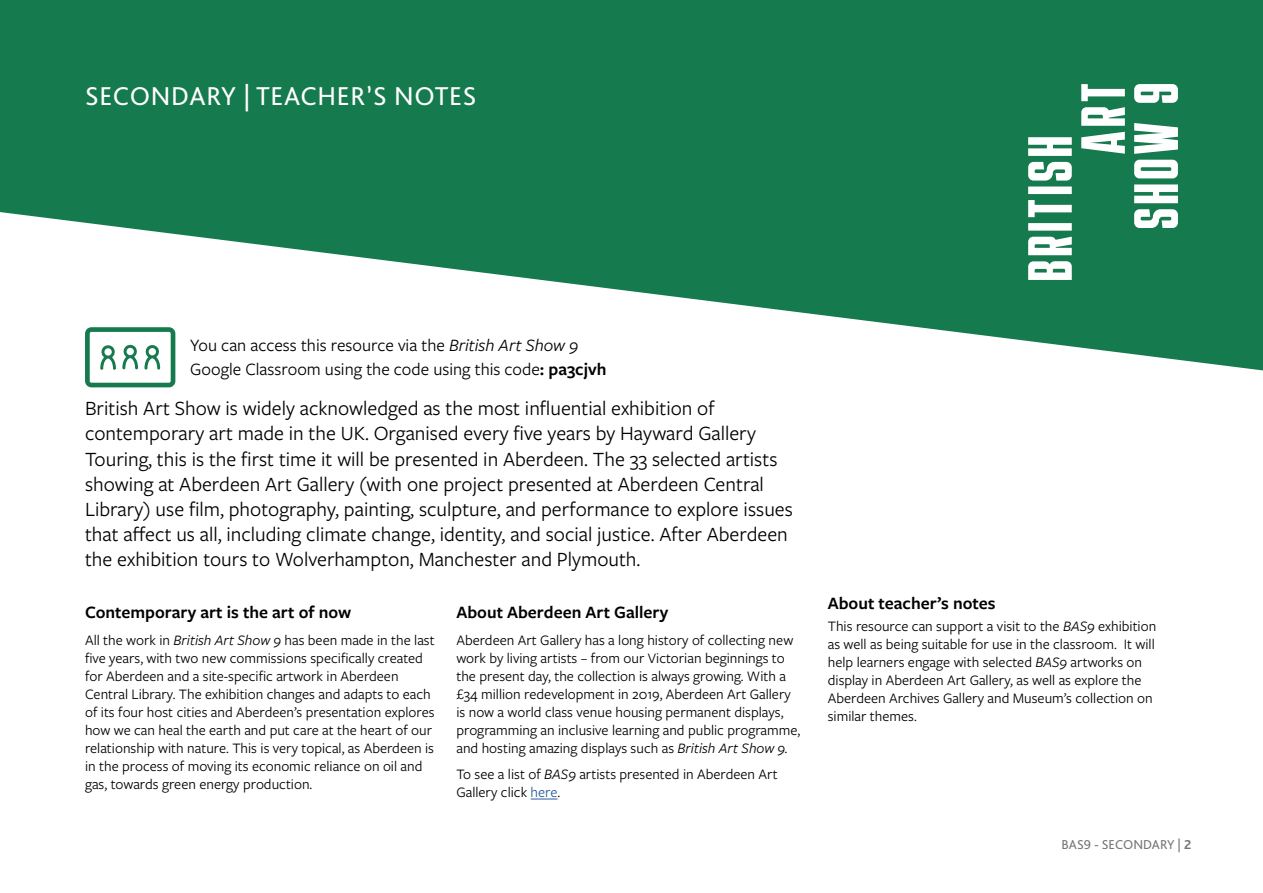
<style>
.page{position:relative;width:1263px;height:893px;background:#fff}
.page>*{position:absolute;margin:0;border:0;box-sizing:border-box;transform-origin:0 0}
.t1{font:27px "Bliss Pro";letter-spacing:.025em;color:#fff}
._6__large_body{font:21px/25.2px "Freight Sans Pro";color:#000}
._4__small_sub_title{font:18px/24px "Freight Sans Pro";color:#000}
._3__body{font:600 18px "Freight Sans Pro";color:#000}
._6__large_body-2{font:600 18px "Freight Sans Pro";color:#000}
._4__small_sub_title-2{font:600 18px "Freight Sans Pro";color:#000}
._3__body-2{font:15px/18px "Freight Sans Pro";color:#000}
._6__large_body-3{font:15px/18px "Freight Sans Pro";color:#000}
.t2{font:13.5px "Bliss Pro";color:#757574}
.s1{font-style:italic}
.s2{font-weight:600}
.s3{color:#275b9b}
.s4{font-weight:700}
</style>
<div class="page">
<svg style="left:0;top:0;width:1263px;height:370px;fill:#157a4d"></svg>
<svg style="left:85px;top:327px;width:90px;height:60px"></svg>
<svg style="left:1028px;top:137px;width:44px;height:143px"></svg>
<svg style="left:1081px;top:84px;width:44px;height:70px"></svg>
<svg style="left:1134px;top:84px;width:44px;height:144px"></svg>
<svg style="left:531px;top:799px;width:26px;height:1px"></svg>
<p class="t1" style="left:85px;top:80px;width:393px">SECONDARY | TEACHER’S NOTES</p>
<p class="_4__small_sub_title" style="left:190px;top:332px;width:418px">You can access this resource via the <span class="s1">British Art Show 9<br></span>Google Classroom using the code using this code<span class="s2">: pa3cjvh</span></p>
<p class="_6__large_body" style="left:85px;top:395px;width:709px">British Art Show is widely acknowledged as the most influential exhibition of contemporary art made in the UK. Organised every five years by Hayward Gallery Touring, this is the first time it will be presented in Aberdeen. The 33 selected artists showing at Aberdeen Art Gallery (with one project presented at Aberdeen Central Library) use film, photography, painting, sculpture, and performance to explore issues that affect us all, including climate change, identity, and social justice. After Aberdeen the exhibition tours to Wolverhampton, Manchester and Plymouth.</p>
<p class="_6__large_body-2" style="left:456px;top:600px;width:213px">About Aberdeen Art Gallery</p>
<p class="_3__body-2" style="left:456px;top:630px;width:345px">Aberdeen Art Gallery has a long history of collecting new work by living artists – from our Victorian beginnings to the present day, the collection is always growing. With a £34 million redevelopment in 2019, Aberdeen Art Gallery is now a world class venue housing permanent displays, programming an inclusive learning and public programme, and hosting amazing displays such as <span class="s1">British Art Show 9.</span></p>
<p class="_6__large_body-3" style="left:456px;top:764px;width:323px">To see a list of <span class="s1">BAS9</span> artists presented in Aberdeen Art<br>Gallery click <span class="s3">here</span>.</p>
<p class="_3__body" style="left:85px;top:600px;width:268px">Contemporary art is the art of now</p>
<p class="_3__body-2" style="left:85px;top:630px;width:351px">All the work in <span class="s1">British Art Show 9</span> has been made in the last five years, with two new commissions specifically created for Aberdeen and a site-specific artwork in Aberdeen Central Library. The exhibition changes and adapts to each of its four host cities and Aberdeen’s presentation explores how we can heal the earth and put care at the heart of our relationship with nature. This is very topical, as Aberdeen is in the process of moving its economic reliance on oil and gas, towards green energy production.</p>
<p class="_4__small_sub_title-2" style="left:828px;top:591px;width:169px">About teacher’s notes</p>
<p class="_6__large_body-3" style="left:828px;top:617px;width:330px">This resource can support a visit to the <span class="s1">BAS9</span> exhibition as well as being suitable for use in the classroom. It will help learners engage with selected <span class="s1">BAS9</span> artworks on display in Aberdeen Art Gallery, as well as explore the Aberdeen Archives Gallery and Museum’s collection on similar themes.</p>
<p class="t2" style="left:1061px;top:836px;width:131px">BAS9 - SECONDARY | <span class="s4">2</span></p>
</div>
